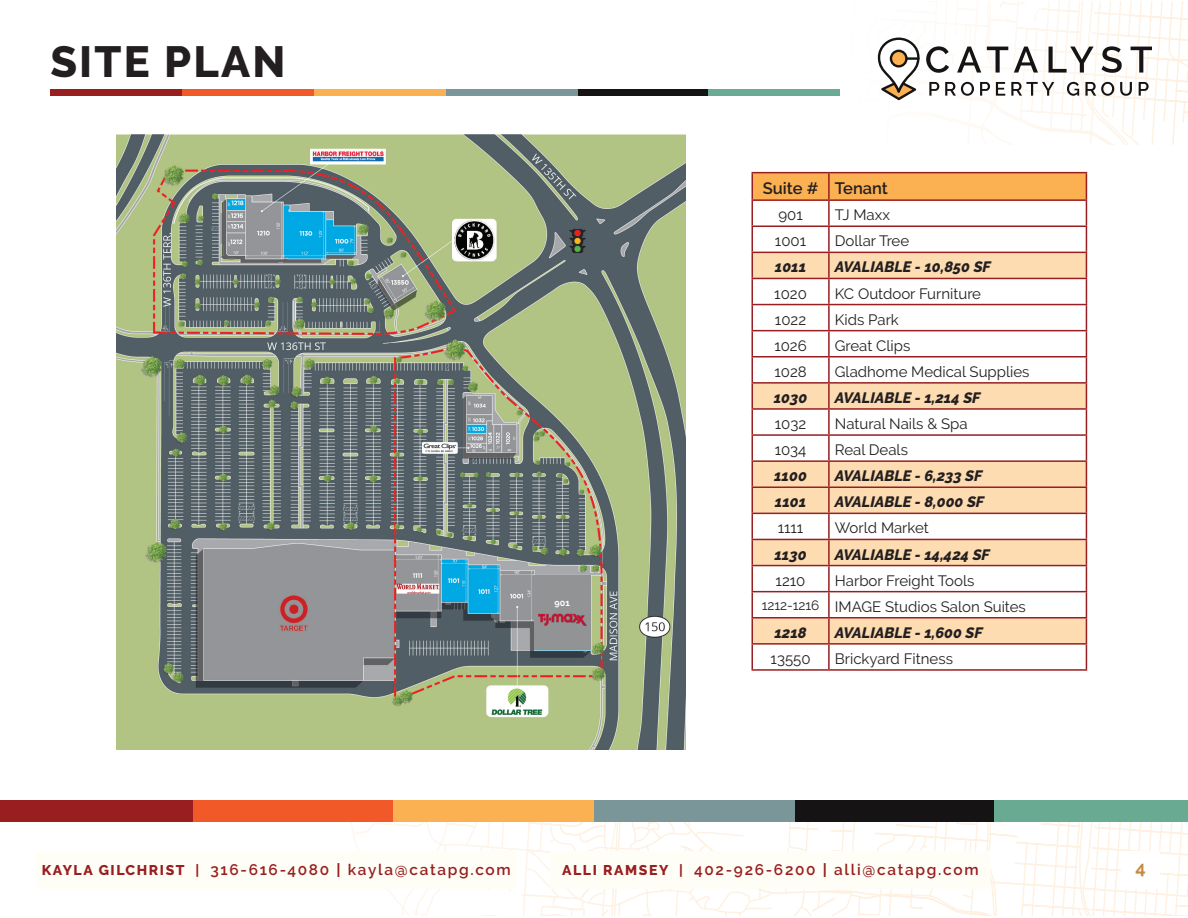
<style>
.page{position:relative;width:1188px;height:918px;background:#fff}
.page>*{position:absolute;margin:0;border:0;box-sizing:border-box;transform-origin:0 0}
.t1{font:800 43.5px "Raleway";letter-spacing:.05em;color:#231f20}
.t2{font:700 18px "Raleway";color:#c48b40}
.t3{font:600 16.5px "Raleway";color:#231f20}
.t4{font:600 15.3px "Raleway";letter-spacing:.11em;color:#981e20}
.t5{font:15px "Raleway";color:#231f20}
.t6{font:italic 800 15px "Raleway";color:#231f20}
.t7{font:13.5px "Raleway";color:#231f20}
.t8{font:700 9px "Raleway";color:#fff}
.s1{font-weight:800;font-size:14.1px}
.s2{font-weight:700;font-size:14.1px}
.s3{font-weight:700}
</style>
<div class="page">
<svg style="left:351px;top:822px;width:79px;height:93px"></svg>
<svg style="left:773px;top:822px;width:415px;height:93px"></svg>
<svg style="left:465px;top:822px;width:308px;height:93px"></svg>
<div style="left:1122px;top:851px;width:38px;height:37px;background:#fff"></div>
<div style="left:192px;top:800px;width:201px;height:22px;background:#f15929"></div>
<div style="left:0;top:800px;width:193px;height:22px;background:#981e20"></div>
<div style="left:393px;top:800px;width:201px;height:22px;background:#fbb052"></div>
<div style="left:594px;top:800px;width:201px;height:22px;background:#7a9698"></div>
<div style="left:795px;top:800px;width:202px;height:22px;background:#151314"></div>
<div style="left:994px;top:800px;width:194px;height:22px;background:#69ab92"></div>
<div style="left:36px;top:851px;width:481px;height:37px;background:#fffef6"></div>
<div style="left:551px;top:851px;width:439px;height:37px;background:#fffef6"></div>
<svg style="left:877px;top:2px;width:311px;height:142px"></svg>
<hr style="left:905px;top:57px;width:15px;height:3px;background:#151314">
<div style="left:182px;top:89px;width:132px;height:7px;background:#f15929"></div>
<div style="left:50px;top:89px;width:132px;height:7px;background:#981e20"></div>
<div style="left:314px;top:89px;width:132px;height:7px;background:#fbb052"></div>
<div style="left:446px;top:89px;width:132px;height:7px;background:#7a9698"></div>
<div style="left:578px;top:89px;width:132px;height:7px;background:#151314"></div>
<div style="left:708px;top:89px;width:132px;height:7px;background:#69ab92"></div>
<hr style="left:752px;top:172px;width:77px;height:1px;background:#981e20">
<hr style="left:829px;top:172px;width:258px;height:1px;background:#981e20">
<svg style="left:752px;top:173px;width:335px;height:496px"></svg>
<hr style="left:752px;top:669px;width:77px;height:2px;background:#981e20">
<hr style="left:829px;top:669px;width:258px;height:2px;background:#981e20">
<img style="left:116px;top:135px;width:570px;height:615px">
<div style="left:534px;top:575px;width:57px;height:75px;background:#919395"></div>
<img style="left:538px;top:613px;width:49px;height:13px">
<p class="t1" style="left:50px;top:37px;width:237px">SITE PLAN</p>
<p class="t8" style="left:555px;top:598px;width:17px">901</p>
<p class="t3" style="left:763px;top:179px;width:57px">Suite #</p>
<p class="t3" style="left:835px;top:179px;width:55px">Tenant</p>
<p class="t5" style="left:778px;top:206px;width:26px">901</p>
<p class="t5" style="left:835px;top:206px;width:57px">TJ Maxx</p>
<p class="t5" style="left:775px;top:232px;width:33px">1001</p>
<p class="t5" style="left:835px;top:232px;width:76px">Dollar Tree</p>
<p class="t6" style="left:775px;top:259px;width:33px">1011</p>
<p class="t6" style="left:835px;top:259px;width:157px">AVALIABLE - 10,850 SF</p>
<p class="t5" style="left:774px;top:285px;width:34px">1020</p>
<p class="t5" style="left:835px;top:285px;width:148px">KC Outdoor Furniture</p>
<p class="t5" style="left:775px;top:311px;width:33px">1022</p>
<p class="t5" style="left:835px;top:311px;width:66px">Kids Park</p>
<p class="t5" style="left:774px;top:337px;width:34px">1026</p>
<p class="t5" style="left:835px;top:337px;width:77px">Great Clips</p>
<p class="t5" style="left:774px;top:363px;width:34px">1028</p>
<p class="t5" style="left:835px;top:363px;width:196px">Gladhome Medical Supplies</p>
<p class="t6" style="left:774px;top:389px;width:35px">1030</p>
<p class="t6" style="left:835px;top:389px;width:147px">AVALIABLE - 1,214 SF</p>
<p class="t5" style="left:775px;top:415px;width:33px">1032</p>
<p class="t5" style="left:835px;top:415px;width:134px">Natural Nails &amp; Spa</p>
<p class="t5" style="left:775px;top:441px;width:33px">1034</p>
<p class="t5" style="left:835px;top:441px;width:75px">Real Deals</p>
<p class="t6" style="left:774px;top:467px;width:34px">1100</p>
<p class="t6" style="left:835px;top:467px;width:149px">AVALIABLE - 6,233 SF</p>
<p class="t6" style="left:775px;top:493px;width:33px">1101</p>
<p class="t6" style="left:835px;top:493px;width:151px">AVALIABLE - 8,000 SF</p>
<p class="t5" style="left:778px;top:519px;width:27px">1111</p>
<p class="t5" style="left:835px;top:519px;width:95px">World Market</p>
<p class="t6" style="left:774px;top:546px;width:34px">1130</p>
<p class="t6" style="left:835px;top:546px;width:156px">AVALIABLE - 14,424 SF</p>
<p class="t5" style="left:776px;top:572px;width:31px">1210</p>
<p class="t5" style="left:835px;top:572px;width:141px">Harbor Freight Tools</p>
<p class="t7" style="left:762px;top:598px;width:59px">1212-1216</p>
<p class="t5" style="left:835px;top:598px;width:193px">IMAGE Studios Salon Suites</p>
<p class="t6" style="left:774px;top:624px;width:34px">1218</p>
<p class="t6" style="left:835px;top:624px;width:149px">AVALIABLE - 1,600 SF</p>
<p class="t5" style="left:771px;top:650px;width:41px">13550</p>
<p class="t5" style="left:835px;top:650px;width:120px">Brickyard Fitness</p>
<p class="t4" style="left:42px;top:861px;width:471px"><span class="s1">KAYLA GILCHRIST</span> <span class="s2">|</span> 316-616-4080 <span class="s3">|</span> kayla@catapg.com</p>
<p class="t4" style="left:562px;top:861px;width:418px"><span class="s1">ALLI RAMSEY</span> <span class="s2">|</span> 402-926-6200 <span class="s3">|</span> alli@catapg.com</p>
<p class="t2" style="left:1136px;top:857px;width:12px">4</p>
</div>
